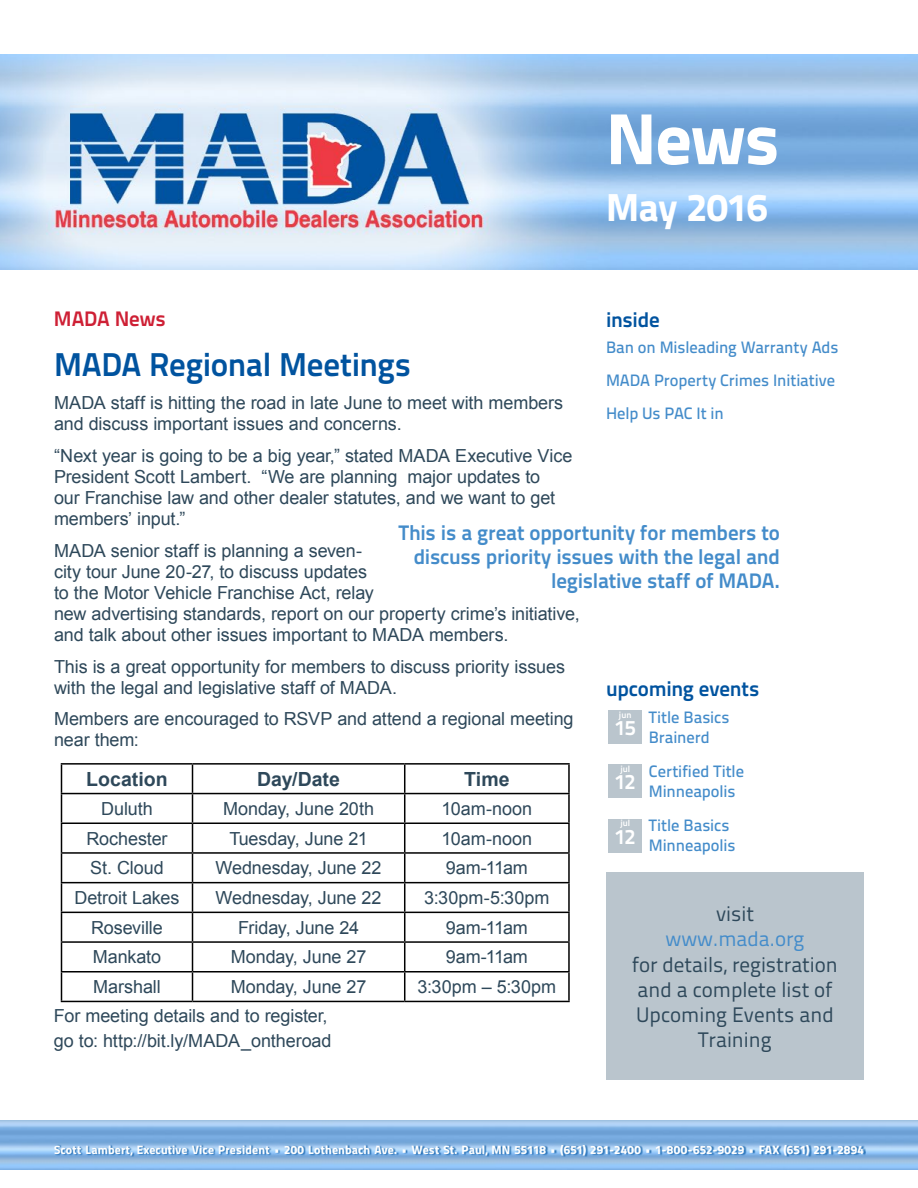
<style>
.page{position:relative;width:918px;height:1188px;background:#fff}
.page>*{position:absolute;margin:0;border:0;box-sizing:border-box;transform-origin:0 0}
.t1{font:800 72px "Titillium Text 22 L";color:#fff}
.t2{font:800 39px "Titillium Text 22 L";letter-spacing:-.01em;color:#fff}
.t3{font:700 33px "Titillium Text 22 L";letter-spacing:-.01em;color:#00539f}
.t4{font:700 21px/24px "Titillium Text 22 L";letter-spacing:-.01em;color:#448cca;text-align:right}
.t5{font:21px/25.2px "Titillium Text 22 L";color:#2e485a;text-align:center}
.t6{font:700 21px "Titillium Text 22 L";letter-spacing:-.01em;color:#00539f}
.t7{font:21px "Titillium Text 22 L";color:#448cca}
.t8{font:700 21px "Titillium Text 22 L";letter-spacing:-.005em;color:#ce2035}
.t9{font:700 21px "Titillium Text 22 L";color:#fff}
.t10{font:700 19.5px "Arial";color:#2e485a}
.t11{font:18px/21px "Arial";letter-spacing:-.005em;color:#2e485a}
.t12{font:500 16.5px/20.2px "Titillium Text 22 L";letter-spacing:-.005em;color:#448cca}
.t13{font:800 12px "Titillium Text 22 L";letter-spacing:.015em;color:#fff}
.t14{font:700 9px "Titillium Text 22 L";letter-spacing:.01em;color:#fff}
</style>
<div class="page">
<img style="left:0;top:54px;width:918px;height:216px">
<div style="left:54px;top:1144px;width:812px;height:13px;background:#00539f;opacity:.75"></div>
<div style="left:606px;top:873px;width:258px;height:207px;background:#bac5cd"></div>
<hr style="left:61px;top:763px;width:132px;height:2px;background:#000">
<hr style="left:193px;top:763px;width:212px;height:2px;background:#000">
<hr style="left:405px;top:763px;width:165px;height:2px;background:#000">
<hr style="left:568px;top:765px;width:2px;height:28px;background:#000">
<hr style="left:61px;top:793px;width:132px;height:1px;background:#000">
<hr style="left:193px;top:793px;width:212px;height:1px;background:#000">
<hr style="left:405px;top:793px;width:165px;height:1px;background:#000">
<hr style="left:568px;top:794px;width:2px;height:29px;background:#000">
<hr style="left:61px;top:823px;width:132px;height:1px;background:#000">
<hr style="left:193px;top:823px;width:212px;height:1px;background:#000">
<hr style="left:405px;top:823px;width:165px;height:1px;background:#000">
<hr style="left:568px;top:824px;width:2px;height:28px;background:#000">
<hr style="left:61px;top:852px;width:132px;height:2px;background:#000">
<hr style="left:193px;top:852px;width:212px;height:2px;background:#000">
<hr style="left:405px;top:852px;width:165px;height:2px;background:#000">
<hr style="left:568px;top:854px;width:2px;height:28px;background:#000">
<hr style="left:61px;top:882px;width:132px;height:1px;background:#000">
<hr style="left:193px;top:882px;width:212px;height:1px;background:#000">
<hr style="left:405px;top:882px;width:165px;height:1px;background:#000">
<hr style="left:568px;top:883px;width:2px;height:29px;background:#000">
<hr style="left:61px;top:912px;width:132px;height:1px;background:#000">
<hr style="left:193px;top:912px;width:212px;height:1px;background:#000">
<hr style="left:405px;top:912px;width:165px;height:1px;background:#000">
<hr style="left:568px;top:913px;width:2px;height:28px;background:#000">
<hr style="left:61px;top:941px;width:132px;height:2px;background:#000">
<hr style="left:193px;top:941px;width:212px;height:2px;background:#000">
<hr style="left:405px;top:941px;width:165px;height:2px;background:#000">
<hr style="left:568px;top:943px;width:2px;height:28px;background:#000">
<hr style="left:61px;top:971px;width:132px;height:2px;background:#000">
<svg style="left:61px;top:765px;width:1px;height:236px"></svg>
<hr style="left:193px;top:971px;width:212px;height:2px;background:#000">
<svg style="left:192px;top:765px;width:1px;height:236px"></svg>
<hr style="left:405px;top:971px;width:165px;height:2px;background:#000">
<svg style="left:404px;top:765px;width:1px;height:236px"></svg>
<hr style="left:568px;top:973px;width:2px;height:28px;background:#000">
<hr style="left:61px;top:1001px;width:132px;height:1px;background:#000">
<hr style="left:193px;top:1001px;width:212px;height:1px;background:#000">
<hr style="left:405px;top:1001px;width:165px;height:1px;background:#000">
<div style="left:608px;top:765px;width:34px;height:33px;background:#bac5cd"></div>
<div style="left:608px;top:710px;width:34px;height:34px;background:#bac5cd"></div>
<div style="left:608px;top:819px;width:34px;height:34px;background:#bac5cd"></div>
<h1 class="t1" style="left:606px;top:82px;width:175px">News</h1>
<h2 class="t2" style="left:606px;top:177px;width:163px">May 2016</h2>
<p class="t8" style="left:54px;top:303px;width:113px">MADA News</p>
<h3 class="t3" style="left:54px;top:339px;width:359px">MADA Regional Meetings</h3>
<p class="t6" style="left:606px;top:304px;width:55px">inside</p>
<p class="t12" style="left:606px;top:330px;width:234px;line-height:33px">Ban on Misleading Warranty Ads<br>MADA Property Crimes Initiative<br>Help Us PAC It in</p>
<p class="t11" style="left:54px;top:392px;width:511px">MADA staff is hitting the road in late June to meet with members and discuss important issues and concerns.</p>
<p class="t11" style="left:54px;top:445px;width:520px">“Next year is going to be a big year,” stated MADA Executive Vice President Scott Lambert. “We are planning major updates to<br>our Franchise law and other dealer statutes, and we want to get members’ input.”</p>
<p class="t11" style="left:54px;top:540px;width:527px">MADA senior staff is planning a seven-<br>city tour June 20-27, to discuss updates<br>to the Motor Vehicle Franchise Act, relay<br>new advertising standards, report on our property crime’s initiative, and talk about other issues important to MADA members.</p>
<p class="t11" style="left:54px;top:656px;width:513px">This is a great opportunity for members to discuss priority issues with the legal and legislative staff of MADA.</p>
<p class="t11" style="left:54px;top:709px;width:521px">Members are encouraged to RSVP and attend a regional meeting near them:</p>
<p class="t10" style="left:86px;top:766px;width:83px">Location</p>
<p class="t10" style="left:257px;top:766px;width:84px">Day/Date</p>
<p class="t10" style="left:464px;top:766px;width:47px">Time</p>
<p class="t11" style="left:101px;top:798px;width:53px">Duluth</p>
<p class="t11" style="left:223px;top:798px;width:152px">Monday, June 20th</p>
<p class="t11" style="left:442px;top:798px;width:92px">10am-noon</p>
<p class="t11" style="left:86px;top:828px;width:83px">Rochester</p>
<p class="t11" style="left:229px;top:828px;width:140px">Tuesday, June 21</p>
<p class="t11" style="left:442px;top:828px;width:92px">10am-noon</p>
<p class="t11" style="left:90px;top:858px;width:75px">St. Cloud</p>
<p class="t11" style="left:216px;top:858px;width:168px">Wednesday, June 22</p>
<p class="t11" style="left:446px;top:858px;width:84px">9am-11am</p>
<p class="t11" style="left:75px;top:887px;width:106px">Detroit Lakes</p>
<p class="t11" style="left:216px;top:887px;width:168px">Wednesday, June 22</p>
<p class="t11" style="left:424px;top:887px;width:127px">3:30pm-5:30pm</p>
<p class="t11" style="left:91px;top:917px;width:73px">Roseville</p>
<p class="t11" style="left:238px;top:917px;width:122px">Friday, June 24</p>
<p class="t11" style="left:446px;top:917px;width:84px">9am-11am</p>
<p class="t11" style="left:93px;top:947px;width:70px">Mankato</p>
<p class="t11" style="left:231px;top:947px;width:137px">Monday, June 27</p>
<p class="t11" style="left:446px;top:947px;width:84px">9am-11am</p>
<p class="t11" style="left:93px;top:977px;width:69px">Marshall</p>
<p class="t11" style="left:231px;top:977px;width:137px">Monday, June 27</p>
<p class="t11" style="left:418px;top:977px;width:140px">3:30pm – 5:30pm</p>
<p class="t11" style="left:54px;top:1003px;width:279px;line-height:25.5px">For meeting details and to register, go to: http://bit.ly/MADA_ontheroad</p>
<p class="t4" style="left:399px;top:519px;width:383px">This is a great opportunity for members to discuss priority issues with the legal and legislative staff of MADA.</p>
<p class="t6" style="left:606px;top:673px;width:155px">upcoming events</p>
<p class="t12" style="left:649px;top:706px;width:82px">Title Basics<br>Brainerd</p>
<p class="t12" style="left:649px;top:760px;width:97px">Certified Title<br>Minneapolis</p>
<p class="t12" style="left:649px;top:814px;width:88px">Title Basics<br>Minneapolis</p>
<p class="t14" style="left:619px;top:708px;width:14px">jun</p>
<p class="t9" style="left:615px;top:712px;width:23px">15</p>
<p class="t14" style="left:620px;top:762px;width:11px">jul</p>
<p class="t9" style="left:615px;top:766px;width:22px">12</p>
<p class="t14" style="left:620px;top:816px;width:11px">jul</p>
<p class="t9" style="left:615px;top:820px;width:22px">12</p>
<p class="t5" style="left:716px;top:900px;width:39px">visit</p>
<p class="t7" style="left:665px;top:923px;width:141px">www.mada.org</p>
<p class="t5" style="left:632px;top:951px;width:207px">for details, registration and a complete list of<br>Upcoming Events and<br>Training</p>
<p class="t13" style="left:54px;top:1140px;width:811px">Scott Lambert, Executive Vice President • 200 Lothenbach Ave. • West St. Paul, MN 55118 • (651) 291-2400 • 1-800-652-9029 • FAX (651) 291-2894</p>
</div>
